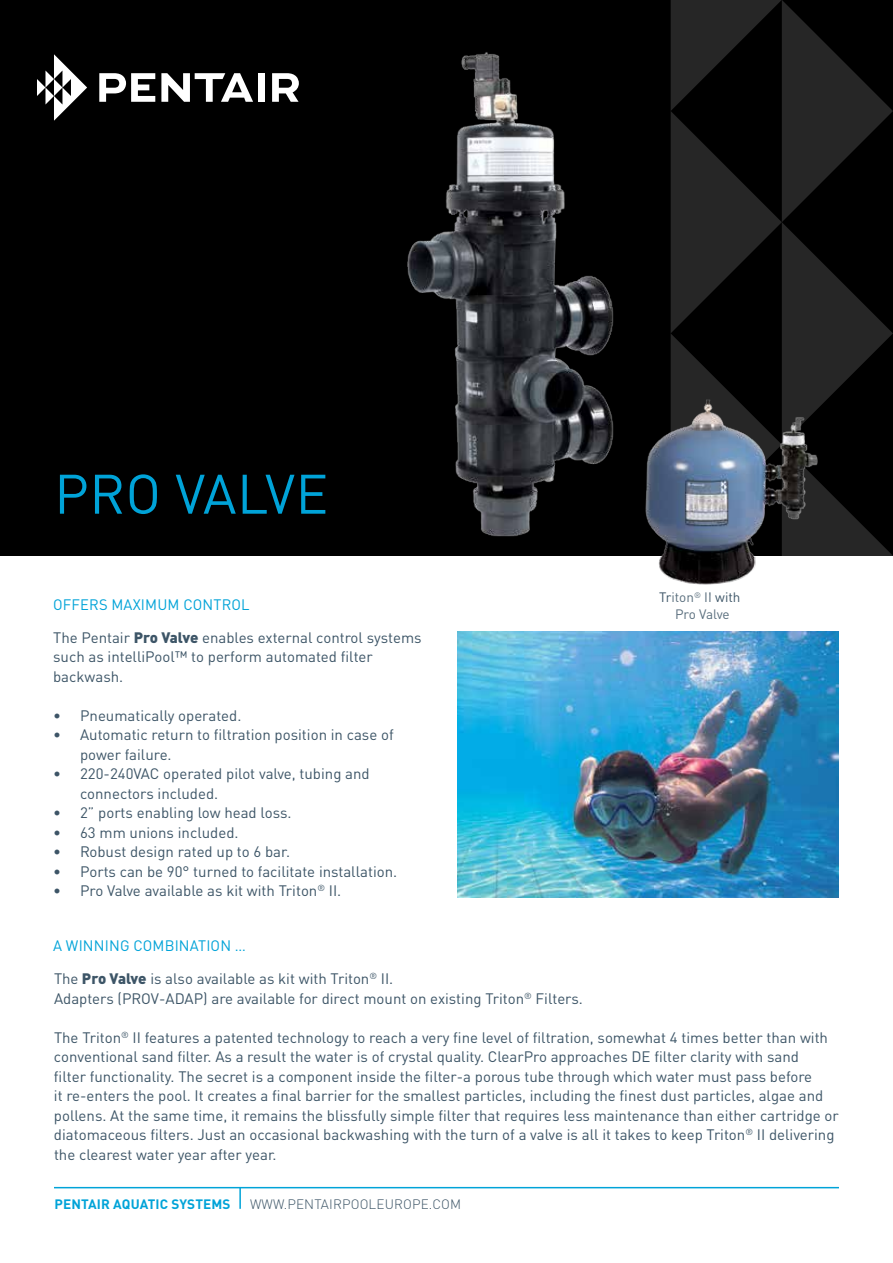
<style>
.page{position:relative;width:893px;height:1263px;background:#fff}
.page>*{position:absolute;margin:0;border:0;box-sizing:border-box;transform-origin:0 0}
.t1{font:54.75px "DIN Pro";letter-spacing:.055em;color:#00a3d8}
.t2{font:15px/19.5px "DIN Pro";color:#3d5567}
.t3{font:15px/19.5px "DIN Pro";color:#3d5567}
.t4{font:15px "DIN Pro";letter-spacing:.01em;color:#00a3d8}
.t5{font:300 13.5px "DIN Pro";letter-spacing:.01em;color:#3d5567}
.t6{font:13.5px/16.5px "DIN Pro";letter-spacing:-.01em;color:#3d5567;text-align:center}
.t7{font:700 13.5px "DIN Pro";letter-spacing:.01em;color:#00a3d8}
.s1{font-weight:900}
.s2{color:#00a3d8}
</style>
<div class="page">
<div style="left:0;top:0;width:893px;height:556px;background:#000"></div>
<svg style="left:37px;top:54px;width:262px;height:67px"></svg>
<svg style="left:671px;top:0;width:222px;height:898px"></svg>
<hr style="left:54px;top:1187px;width:785px;height:1px;background:#00a3d8">
<hr style="left:239px;top:1187px;width:2px;height:22px;background:#00a3d8">
<img style="left:407px;top:52px;width:207px;height:485px">
<img style="left:645px;top:397px;width:175px;height:189px">
<img style="left:457px;top:631px;width:382px;height:266px">
<h1 class="t1" style="left:54px;top:451px;width:276px">Pro Valve</h1>
<p class="t4" style="left:53px;top:595px;width:198px">Offers maximum control</p>
<p class="t6" style="left:659px;top:589px;width:83px">Triton<sup>®</sup> II with<br>Pro Valve</p>
<p class="t2" style="left:53px;top:627px;width:370px">The Pentair <span class="s1">Pro Valve</span> enables external control systems such as intelliPool™ to perform automated filter backwash.</p>
<p class="t3" style="left:53px;top:704px;width:190px">• Pneumatically operated.</p>
<p class="t3" style="left:80px;top:724px;width:315px;text-indent:-27px">• Automatic return to filtration position in case of power failure.</p>
<p class="t3" style="left:80px;top:763px;width:291px;text-indent:-27px">• 220-240VAC operated pilot valve, tubing and connectors included.</p>
<p class="t3" style="left:53px;top:802px;width:240px">• 2” ports enabling low head loss.</p>
<p class="t3" style="left:53px;top:821px;width:187px">• 63 mm unions included.</p>
<p class="t3" style="left:53px;top:841px;width:239px">• Robust design rated up to 6 bar.</p>
<p class="t3" style="left:53px;top:860px;width:346px">• Ports can be 90° turned to facilitate installation.</p>
<p class="t3" style="left:53px;top:880px;width:290px">• Pro Valve available as kit with Triton<sup>®</sup> II.</p>
<p class="t2" style="left:53px;top:929px;width:342px;line-height:33px"><span class="s2">A winning combination …<br></span>The <span class="s1">Pro Valve</span> is also available as kit with Triton<sup>®</sup> II .</p>
<p class="t2" style="left:54px;top:988px;width:530px">Adapters (PROV-ADAP) are available for direct mount on existing Triton<sup>®</sup> Filters.</p>
<p class="t2" style="left:54px;top:1027px;width:786px">The Triton<sup>®</sup> II features a patented technology to reach a very fine level of filtration, somewhat 4 times better than with conventional sand filter. As a result the water is of crystal quality. ClearPro approaches DE filter clarity with sand<br>filter functionality. The secret is a component inside the filter-a porous tube through which water must pass before<br>it re-enters the pool. It creates a final barrier for the smallest particles, including the finest dust particles, algae and pollens. At the same time, it remains the blissfully simple filter that requires less maintenance than either cartridge or diatomaceous filters. Just an occasional backwashing with the turn of a valve is all it takes to keep Triton<sup>®</sup> II delivering the clearest water year after year.</p>
<p class="t7" style="left:54px;top:1195px;width:178px">PENTAIR AQUATI C SYSTE MS</p>
<p class="t5" style="left:250px;top:1195px;width:213px">WWW.PENTAIRPOOLEUROPE.COM</p>
</div>
